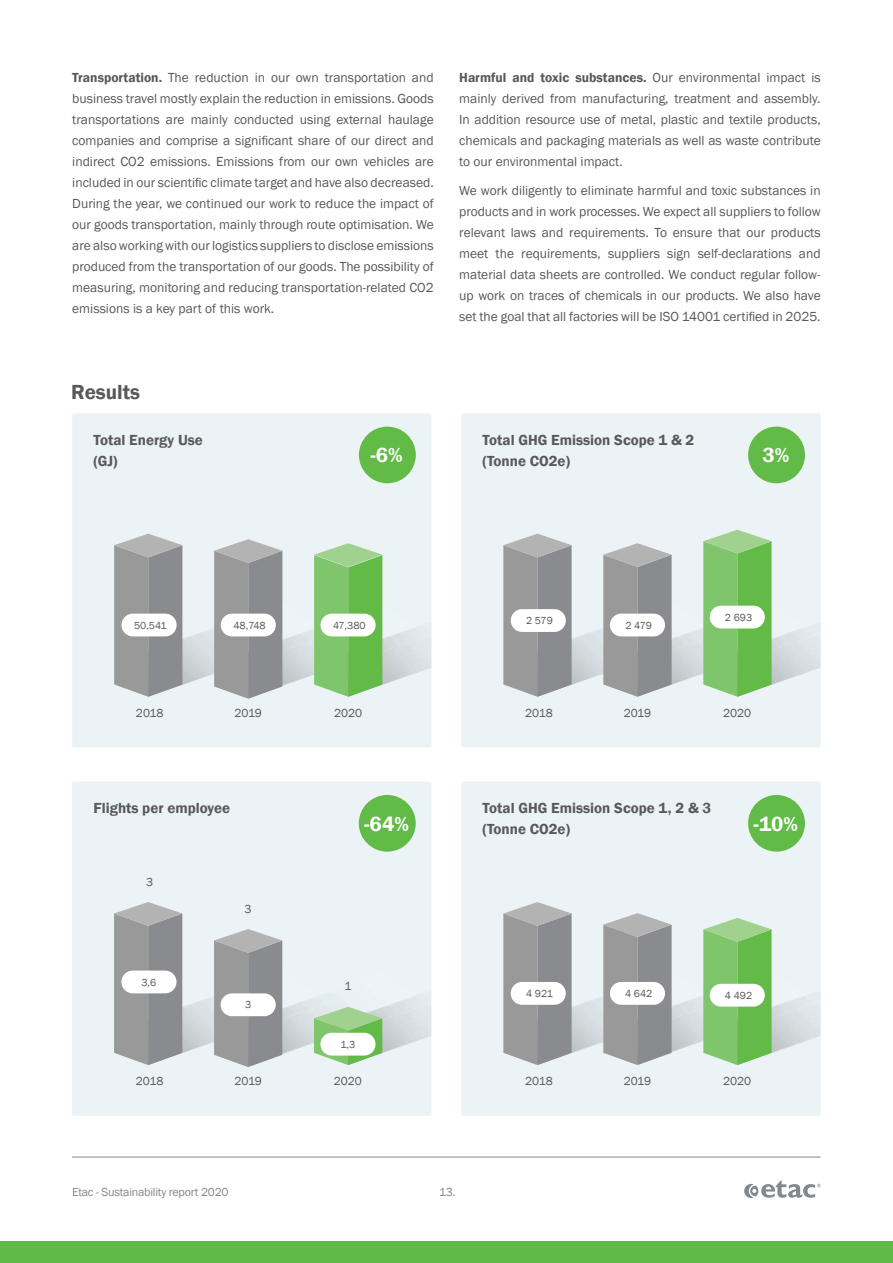
<style>
.page{position:relative;width:893px;height:1263px;background:#fff}
.page>*{position:absolute;margin:0;border:0;box-sizing:border-box;transform-origin:0 0}
.Brödtext{font:600 21px "Franklin Gothic";color:#fff}
.Brödtext-2{font:600 21px "Franklin Gothic";color:#58595b}
.Minirubrik{font:600 15px/21px "Franklin Gothic";color:#58595b}
.Brödtext-3{font:13.5px/21px "Franklin Gothic";color:#57585a;text-align:justify}
.Brödtext-4{font:12px "Franklin Gothic";color:#57585a}
.t1{font:12px "Franklin Gothic";letter-spacing:-.02em;color:#83888c}
.Brödtext-5{font:10.5px "Franklin Gothic";color:#57585a}
.s1{font-weight:600}
</style>
<div class="page">
<hr style="left:72px;top:1157px;width:748px;height:1px;background:#83888c">
<svg style="left:744px;top:1180px;width:77px;height:18px"></svg>
<div style="left:0;top:1242px;width:893px;height:21px;background:#60bb46"></div>
<div style="left:72px;top:782px;width:359px;height:334px;background:#ebf3f6"></div>
<img style="left:182px;top:972px;width:134px;height:93px">
<img style="left:414px;top:989px;width:17px;height:76px">
<img style="left:282px;top:973px;width:132px;height:93px">
<img style="left:282px;top:996px;width:32px;height:43px">
<img style="left:314px;top:995px;width:113px;height:45px">
<svg style="left:114px;top:902px;width:68px;height:163px;background:#9b9d9e"></svg>
<svg style="left:314px;top:1007px;width:68px;height:58px;background:#a1d195"></svg>
<svg style="left:214px;top:929px;width:68px;height:138px;background:#9d9fa0"></svg>
<div style="left:121px;top:970px;width:55px;height:23px;background:#fff;border-radius:11px"></div>
<div style="left:221px;top:993px;width:55px;height:23px;background:#fff;border-radius:11px"></div>
<div style="left:320px;top:1033px;width:55px;height:22px;background:#fff;border-radius:11px"></div>
<div style="left:72px;top:413px;width:359px;height:334px;background:#ebf3f6"></div>
<img style="left:183px;top:603px;width:131px;height:94px">
<img style="left:414px;top:621px;width:17px;height:76px">
<img style="left:282px;top:605px;width:132px;height:93px">
<img style="left:282px;top:627px;width:32px;height:44px">
<img style="left:382px;top:627px;width:45px;height:45px">
<svg style="left:114px;top:534px;width:69px;height:163px;background:#9c9e9f"></svg>
<svg style="left:314px;top:543px;width:68px;height:154px;background:#81c66e"></svg>
<svg style="left:214px;top:539px;width:68px;height:160px;background:#9c9e9f"></svg>
<div style="left:461px;top:413px;width:360px;height:334px;background:#ebf3f6"></div>
<img style="left:572px;top:603px;width:31px;height:94px">
<img style="left:804px;top:621px;width:17px;height:76px">
<img style="left:672px;top:603px;width:132px;height:94px">
<img style="left:672px;top:627px;width:31px;height:44px">
<img style="left:772px;top:627px;width:44px;height:44px">
<svg style="left:503px;top:534px;width:69px;height:163px;background:#9c9d9f"></svg>
<svg style="left:703px;top:530px;width:69px;height:167px;background:#80c66c"></svg>
<svg style="left:603px;top:543px;width:69px;height:154px;background:#9d9fa0"></svg>
<div style="left:461px;top:782px;width:360px;height:334px;background:#ebf3f6"></div>
<img style="left:572px;top:972px;width:131px;height:93px">
<img style="left:772px;top:989px;width:49px;height:76px">
<img style="left:672px;top:971px;width:133px;height:93px">
<img style="left:672px;top:994px;width:31px;height:45px">
<img style="left:772px;top:995px;width:44px;height:43px">
<svg style="left:503px;top:902px;width:69px;height:163px;background:#9c9d9f"></svg>
<svg style="left:703px;top:918px;width:69px;height:147px;background:#81c66e"></svg>
<svg style="left:603px;top:913px;width:69px;height:152px;background:#9d9ea0"></svg>
<div style="left:122px;top:614px;width:55px;height:22px;background:#fff;border-radius:11px"></div>
<div style="left:511px;top:609px;width:55px;height:23px;background:#fff;border-radius:11px"></div>
<div style="left:511px;top:982px;width:55px;height:23px;background:#fff;border-radius:11px"></div>
<div style="left:221px;top:614px;width:55px;height:22px;background:#fff;border-radius:11px"></div>
<div style="left:610px;top:614px;width:55px;height:22px;background:#fff;border-radius:11px"></div>
<div style="left:610px;top:982px;width:55px;height:23px;background:#fff;border-radius:11px"></div>
<div style="left:321px;top:614px;width:55px;height:22px;background:#fff;border-radius:11px"></div>
<div style="left:710px;top:606px;width:55px;height:22px;background:#fff;border-radius:11px"></div>
<div style="left:710px;top:984px;width:55px;height:22px;background:#fff;border-radius:11px"></div>
<div style="left:359px;top:427px;width:57px;height:56px;background:#62bb46;border-radius:50%"></div>
<div style="left:748px;top:427px;width:57px;height:56px;background:#62bb46;border-radius:50%"></div>
<div style="left:748px;top:795px;width:57px;height:57px;background:#62bb46;border-radius:50%"></div>
<div style="left:359px;top:795px;width:57px;height:57px;background:#62bb46;border-radius:50%"></div>
<p class="Brödtext-3" style="left:72px;top:67px;width:363px"><span class="s1">Transportation.</span> The reduction in our own transportation and business travel mostly explain the reduction in emissions. Goods transportations are mainly conducted using external haulage companies and comprise a significant share of our direct and indirect CO2 emissions. Emissions from our own vehicles are included in our scientific climate target and have also decreased.<br>During the year, we continued our work to reduce the impact of our goods transportation, mainly through route optimisation. We are also working with our logistics suppliers to disclose emissions produced from the transportation of our goods. The possibility of measuring, monitoring and reducing transportation-related CO2 emissions is a key part of this work.</p>
<p class="Brödtext-3" style="left:459px;top:67px;width:363px"><span class="s1">Harmful and toxic substances.</span> Our environmental impact is mainly derived from manufacturing, treatment and assembly.<br>In addition resource use of metal, plastic and textile products, chemicals and packaging materials as well as waste contribute to our environmental impact.</p>
<p class="Brödtext-3" style="left:459px;top:181px;width:363px">We work diligently to eliminate harmful and toxic substances in products and in work processes. We expect all suppliers to follow relevant laws and requirements. To ensure that our products meet the requirements, suppliers sign self-declarations and material data sheets are controlled. We conduct regular follow&shy;up work on traces of chemicals in our products. We also have set the goal that all factories will be ISO 14001 certified in 2025.</p>
<p class="Brödtext-2" style="left:71px;top:379px;width:70px">Results</p>
<p class="Minirubrik" style="left:93px;top:430px;width:111px">Total Energy Use (GJ)</p>
<p class="Minirubrik" style="left:483px;top:430px;width:213px">Total GHG Emission Scope 1 &amp; 2 (Tonne CO2e)</p>
<p class="Brödtext" style="left:371px;top:442px;width:34px">-6%</p>
<p class="Brödtext" style="left:762px;top:442px;width:28px">3%</p>
<p class="Brödtext-5" style="left:134px;top:619px;width:34px">50,541</p>
<p class="Brödtext-5" style="left:526px;top:614px;width:28px">2 579</p>
<p class="Brödtext-5" style="left:233px;top:619px;width:34px">48,748</p>
<p class="Brödtext-5" style="left:625px;top:619px;width:28px">2 479</p>
<p class="Brödtext-5" style="left:333px;top:619px;width:34px">47,380</p>
<p class="Brödtext-5" style="left:725px;top:611px;width:29px">2 693</p>
<p class="Brödtext-4" style="left:136px;top:705px;width:29px">2018</p>
<p class="Brödtext-4" style="left:525px;top:705px;width:29px">2018</p>
<p class="Brödtext-4" style="left:234px;top:705px;width:29px">2019</p>
<p class="Brödtext-4" style="left:624px;top:705px;width:29px">2019</p>
<p class="Brödtext-4" style="left:334px;top:705px;width:30px">2020</p>
<p class="Brödtext-4" style="left:723px;top:705px;width:30px">2020</p>
<p class="Minirubrik" style="left:93px;top:798px;width:138px">Flights per employee</p>
<p class="Brödtext-4" style="left:146px;top:874px;width:9px">3</p>
<p class="Brödtext-4" style="left:245px;top:901px;width:9px">3</p>
<p class="Brödtext-5" style="left:141px;top:976px;width:16px">3,6</p>
<p class="Brödtext-5" style="left:245px;top:998px;width:8px">3</p>
<p class="Brödtext" style="left:364px;top:811px;width:46px">-64%</p>
<p class="Brödtext-4" style="left:344px;top:979px;width:9px">1</p>
<p class="Brödtext-5" style="left:341px;top:1038px;width:16px">1,3</p>
<p class="Brödtext-4" style="left:136px;top:1074px;width:29px">2018</p>
<p class="Brödtext-4" style="left:234px;top:1074px;width:29px">2019</p>
<p class="Brödtext-4" style="left:334px;top:1074px;width:30px">2020</p>
<p class="Minirubrik" style="left:483px;top:798px;width:230px">Total GHG Emission Scope 1, 2 &amp; 3 (Tonne CO2e)</p>
<p class="Brödtext" style="left:754px;top:811px;width:46px">-10%</p>
<p class="Brödtext-5" style="left:526px;top:987px;width:28px">4 921</p>
<p class="Brödtext-4" style="left:525px;top:1074px;width:29px">2018</p>
<p class="Brödtext-5" style="left:625px;top:987px;width:29px">4 642</p>
<p class="Brödtext-4" style="left:624px;top:1074px;width:29px">2019</p>
<p class="Brödtext-5" style="left:725px;top:989px;width:29px">4 492</p>
<p class="Brödtext-4" style="left:723px;top:1074px;width:30px">2020</p>
<p class="t1" style="left:72px;top:1185px;width:158px">Etac - Sustainability report 2020</p>
<p class="t1" style="left:439px;top:1185px;width:18px">13.</p>
</div>
